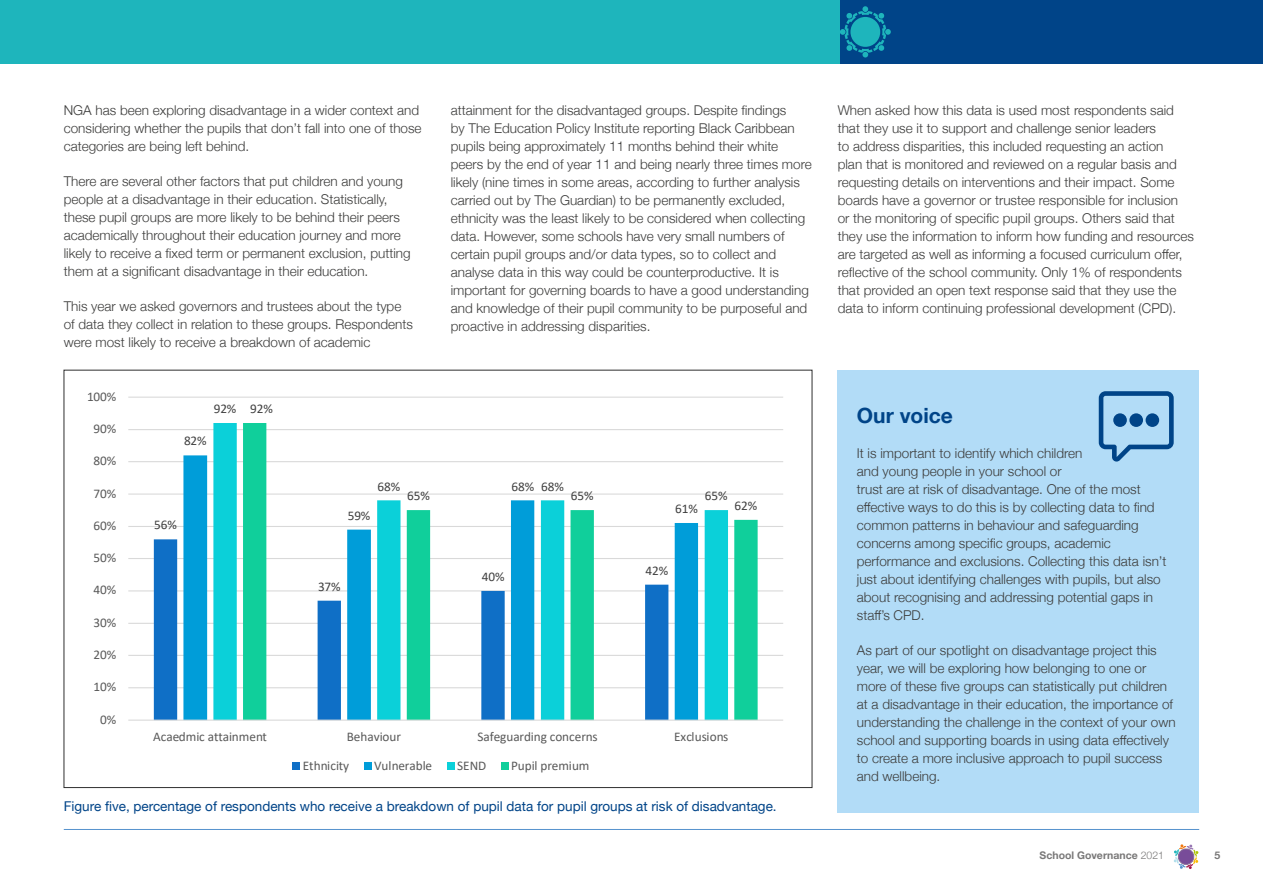
<style>
.page{position:relative;width:1263px;height:893px;background:#fff}
.page>*{position:absolute;margin:0;border:0;box-sizing:border-box;transform-origin:0 0}
._4__Main_Text{font:700 21px "Helvetica Neue";color:#048}
._4__Main_Text-2{font:300 13.5px/18px "Helvetica Neue";color:#3c3c3b}
._5__Figures_Text_dar{font:13.5px "Helvetica Neue";color:#048}
.t1{font:13.2px "Calibri";letter-spacing:-.005em;color:#595959}
.t2{font:13.2px "Calibri";letter-spacing:-.005em;color:#404040}
.t3{font:700 10.5px "Helvetica Neue";color:#797878}
.s1{font-weight:300}
</style>
<div class="page">
<hr style="left:64px;top:829px;width:1135px;height:1px;background:#5692ce">
<svg style="left:1174px;top:844px;width:24px;height:25px"></svg>
<div style="left:0;top:0;width:840px;height:64px;background:#1eb5bc"></div>
<div style="left:840px;top:0;width:423px;height:64px;background:#048"></div>
<svg style="left:840px;top:6px;width:51px;height:52px"></svg>
<div style="left:850px;top:17px;width:30px;height:30px;background:#1eb5bc;border-radius:50%"></div>
<hr style="left:128px;top:687px;width:655px;height:1px;background:#d9d9d9">
<hr style="left:128px;top:655px;width:655px;height:1px;background:#d9d9d9">
<hr style="left:128px;top:623px;width:655px;height:1px;background:#d9d9d9">
<hr style="left:128px;top:590px;width:655px;height:1px;background:#d9d9d9">
<hr style="left:128px;top:558px;width:655px;height:1px;background:#d9d9d9">
<hr style="left:128px;top:526px;width:655px;height:1px;background:#d9d9d9">
<hr style="left:128px;top:493px;width:655px;height:2px;background:#d9d9d9">
<hr style="left:128px;top:461px;width:655px;height:1px;background:#d9d9d9">
<hr style="left:128px;top:429px;width:655px;height:1px;background:#d9d9d9">
<hr style="left:128px;top:397px;width:655px;height:1px;background:#d9d9d9">
<svg style="left:154px;top:539px;width:29px;height:181px;fill:#0f6fc6"></svg>
<svg style="left:183px;top:455px;width:30px;height:265px;fill:#009dd9"></svg>
<svg style="left:213px;top:423px;width:30px;height:297px;fill:#0bd0d9"></svg>
<svg style="left:243px;top:423px;width:515px;height:297px"></svg>
<hr style="left:128px;top:720px;width:655px;height:1px;background:#d9d9d9">
<div style="left:293px;top:762px;width:7px;height:8px;background:#0f6fc6"></div>
<div style="left:364px;top:762px;width:7px;height:8px;background:#009dd9"></div>
<div style="left:447px;top:762px;width:7px;height:8px;background:#0bd0d9"></div>
<div style="left:501px;top:762px;width:7px;height:8px;background:#10cf9b"></div>
<div style="left:838px;top:370px;width:361px;height:442px;background:#b2dcf7"></div>
<svg style="left:1099px;top:391px;width:75px;height:71px"></svg>
<div style="left:1113px;top:413px;width:14px;height:14px;background:#048;border-radius:50%"></div>
<div style="left:1129px;top:413px;width:14px;height:14px;background:#048;border-radius:50%"></div>
<div style="left:1145px;top:413px;width:14px;height:14px;background:#048;border-radius:50%"></div>
<p class="_4__Main_Text-2" style="left:64px;top:100px;width:359px">NGA has been exploring disadvantage in a wider context and considering whether the pupils that don’t fall into one of those categories are being left behind.</p>
<p class="_4__Main_Text-2" style="left:64px;top:171px;width:348px">There are several other factors that put children and young people at a disadvantage in their education. Statistically, these pupil groups are more likely to be behind their peers academically throughout their education journey and more likely to receive a fixed term or permanent exclusion, putting them at a significant disadvantage in their education.</p>
<p class="_4__Main_Text-2" style="left:64px;top:296px;width:351px">This year we asked governors and trustees about the type of data they collect in relation to these groups. Respondents were most likely to receive a breakdown of academic</p>
<p class="t1" style="left:87px;top:387px;width:31px">100%</p>
<p class="_4__Main_Text-2" style="left:451px;top:100px;width:362px">attainment for the disadvantaged groups. Despite findings<br>by The Education Policy Institute reporting Black Caribbean pupils being approximately 11 months behind their white peers by the end of year 11 and being nearly three times more likely (nine times in some areas, according to further analysis carried out by The Guardian) to be permanently excluded, ethnicity was the least likely to be considered when collecting data. However, some schools have very small numbers of certain pupil groups and/or data types, so to collect and analyse data in this way could be counterproductive. It is important for governing boards to have a good understanding and knowledge of their pupil community to be purposeful and proactive in addressing disparities.</p>
<p class="_4__Main_Text-2" style="left:838px;top:100px;width:358px">When asked how this data is used most respondents said that they use it to support and challenge senior leaders<br>to address disparities, this included requesting an action<br>plan that is monitored and reviewed on a regular basis and requesting details on interventions and their impact. Some boards have a governor or trustee responsible for inclusion<br>or the monitoring of specific pupil groups. Others said that they use the information to inform how funding and resources are targeted as well as informing a focused curriculum offer, reflective of the school community. Only 1% of respondents that provided an open text response said that they use the data to inform continuing professional development (CPD).</p>
<p class="t1" style="left:94px;top:420px;width:24px">90%</p>
<p class="t1" style="left:94px;top:452px;width:24px">80%</p>
<p class="t1" style="left:94px;top:484px;width:24px">70%</p>
<p class="t1" style="left:94px;top:516px;width:24px">60%</p>
<p class="t1" style="left:94px;top:548px;width:24px">50%</p>
<p class="t1" style="left:94px;top:581px;width:24px">40%</p>
<p class="t1" style="left:94px;top:613px;width:24px">30%</p>
<p class="t1" style="left:94px;top:646px;width:24px">20%</p>
<p class="t1" style="left:94px;top:678px;width:24px">10%</p>
<p class="t1" style="left:100px;top:710px;width:18px">0%</p>
<p class="t2" style="left:214px;top:399px;width:24px">92%</p>
<p class="t2" style="left:184px;top:432px;width:24px">82%</p>
<p class="t2" style="left:250px;top:399px;width:24px">92%</p>
<p class="t2" style="left:154px;top:516px;width:24px">56%</p>
<p class="t2" style="left:348px;top:506px;width:24px">59%</p>
<p class="t2" style="left:377px;top:477px;width:24px">68%</p>
<p class="t2" style="left:541px;top:477px;width:24px">68%</p>
<p class="t2" style="left:511px;top:477px;width:24px">68%</p>
<p class="t2" style="left:407px;top:487px;width:24px">65%</p>
<p class="t2" style="left:571px;top:487px;width:24px">65%</p>
<p class="t2" style="left:318px;top:577px;width:24px">37%</p>
<p class="t2" style="left:482px;top:568px;width:24px">40%</p>
<p class="t2" style="left:675px;top:500px;width:24px">61%</p>
<p class="t2" style="left:705px;top:487px;width:24px">65%</p>
<p class="t2" style="left:735px;top:497px;width:24px">62%</p>
<p class="t2" style="left:645px;top:561px;width:24px">42%</p>
<p class="t1" style="left:153px;top:728px;width:115px">Acaedmic attainment</p>
<p class="t1" style="left:347px;top:728px;width:56px">Behaviour</p>
<p class="t1" style="left:477px;top:728px;width:122px">Safeguarding concerns</p>
<p class="t1" style="left:674px;top:728px;width:56px">Exclusions</p>
<p class="t1" style="left:303px;top:756px;width:48px">Ethnicity</p>
<p class="t1" style="left:374px;top:756px;width:59px">Vulnerable</p>
<p class="t1" style="left:457px;top:756px;width:31px">SEND</p>
<p class="t1" style="left:511px;top:756px;width:80px">Pupil premium</p>
<p class="_5__Figures_Text_dar" style="left:64px;top:797px;width:714px">Figure five, percentage of respondents who receive a breakdown of pupil data for pupil groups at risk of disadvantage.</p>
<p class="_4__Main_Text" style="left:857px;top:399px;width:98px">Our voice</p>
<p class="_4__Main_Text-2" style="left:857px;top:444px;width:311px">It is important to identify which children<br>and young people in your school or<br>trust are at risk of disadvantage. One of the most effective ways to do this is by collecting data to find common patterns in behaviour and safeguarding concerns among specific groups, academic performance and exclusions. Collecting this data isn’t just about identifying challenges with pupils, but also about recognising and addressing potential gaps in staff’s CPD.</p>
<p class="_4__Main_Text-2" style="left:857px;top:641px;width:320px">As part of our spotlight on disadvantage project this year, we will be exploring how belonging to one or more of these five groups can statistically put children at a disadvantage in their education, the importance of understanding the challenge in the context of your own school and supporting boards in using data effectively to create a more inclusive approach to pupil success and wellbeing.</p>
<p class="t3" style="left:1039px;top:847px;width:126px">School Governance <span class="s1">2021</span></p>
<p class="t3" style="left:1214px;top:847px;width:7px">5</p>
</div>
